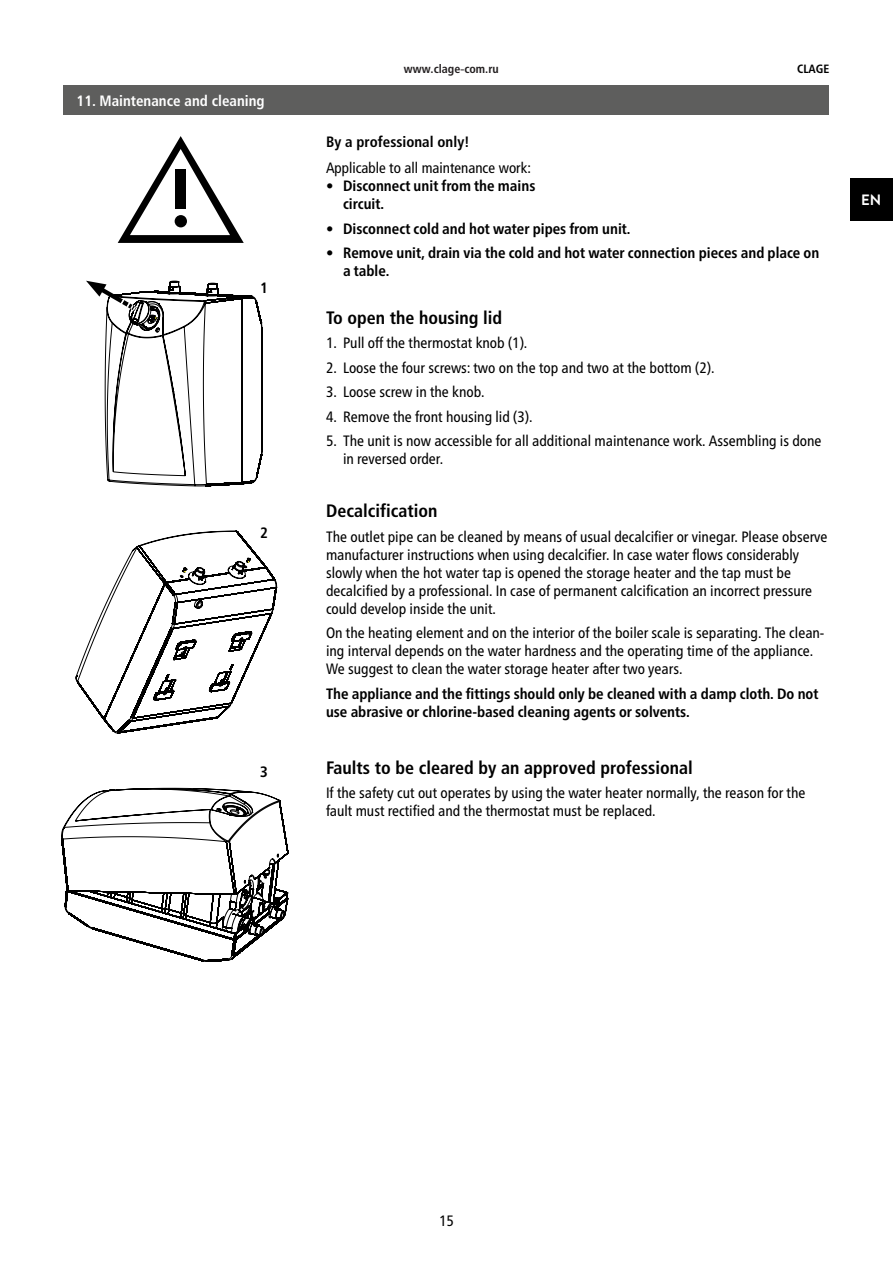
<style>
.page{position:relative;width:893px;height:1263px;background:#fff}
.page>*{position:absolute;margin:0;border:0;box-sizing:border-box;transform-origin:0 0}
.t1{font:700 condensed 18px "Frutiger LT Std";color:#000}
.t2{font:condensed 15px/18px "Frutiger Neue LTW1 G";color:#000}
.t3{font:700 condensed 15px/18px "Frutiger Neue LTW1 G";color:#000}
.t4{font:condensed 15px "Frutiger LT Std";color:#000}
.t5{font:700 condensed 15px "Frutiger LT Std";color:#fff}
.t6{font:700 condensed 15px "Frutiger LT Std";color:#000}
.t7{font:700 15px "Brandon Text";color:#fff}
.t8{font:700 condensed 12px "Frutiger LT Std";color:#231f20}
.t9{font:700 condensed 12px "Frutiger Neue LTW1 G";color:#000}
.s1{font-family:"Arial";font-weight:400;font-stretch:normal}
</style>
<div class="page">
<div style="left:850px;top:179px;width:43px;height:42px;background:#000"></div>
<svg style="left:118px;top:136px;width:126px;height:107px"></svg>
<div style="left:175px;top:170px;width:11px;height:39px;background:#000"></div>
<div style="left:175px;top:215px;width:12px;height:12px;background:#000;border-radius:50%"></div>
<svg style="left:61px;top:788px;width:227px;height:174px"></svg>
<svg style="left:76px;top:530px;width:202px;height:203px"></svg>
<svg style="left:86px;top:280px;width:176px;height:206px"></svg>
<div style="left:64px;top:85px;width:765px;height:30px;background:#5e5e5d"></div>
<p class="t5" style="left:77px;top:92px;width:189px">11. Maintenance and cleaning</p>
<p class="t6" style="left:260px;top:279px;width:9px">1</p>
<p class="t6" style="left:260px;top:524px;width:9px">2</p>
<p class="t3" style="left:260px;top:763px;width:9px">3</p>
<p class="t8" style="left:404px;top:62px;width:96px">www.clage<span class="s1">-</span>com.ru</p>
<p class="t9" style="left:797px;top:62px;width:34px">CLAGE</p>
<p class="t6" style="left:326px;top:133px;width:145px">By a professional only!</p>
<p class="t4" style="left:326px;top:159px;width:206px">Applicable to all maintenance work:</p>
<p class="t3" style="left:343px;top:177px;width:194px;text-indent:-17px">• Disconnect unit from the mains circuit.</p>
<p class="t3" style="left:326px;top:219px;width:306px">• Disconnect cold and hot water pipes from unit.</p>
<p class="t3" style="left:343px;top:244px;width:478px;text-indent:-17px">• Remove unit, drain via the cold and hot water connection pieces and place on a table.</p>
<p class="t1" style="left:326px;top:307px;width:178px">To open the housing lid</p>
<p class="t2" style="left:326px;top:334px;width:203px">1. Pull off the thermostat knob (1).</p>
<p class="t2" style="left:326px;top:358px;width:390px">2. Loose the four screws: two on the top and two at the bottom (2).</p>
<p class="t2" style="left:326px;top:383px;width:160px">3. Loose screw in the knob.</p>
<p class="t2" style="left:326px;top:407px;width:208px">4. Remove the front housing lid (3).</p>
<p class="t2" style="left:343px;top:432px;width:480px;text-indent:-17px">5. The unit is now accessible for all additional maintenance work. Assembling is done in reversed order.</p>
<p class="t1" style="left:326px;top:500px;width:113px">Decalcification</p>
<p class="t2" style="left:326px;top:527px;width:503px">The outlet pipe can be cleaned by means of usual decalcifier or vinegar. Please observe manufacturer instructions when using decalcifier. In case water flows considerably slowly when the hot water tap is opened the storage heater and the tap must be decalcified by a professional. In case of permanent calcification an incorrect pressure could develop inside the unit.</p>
<p class="t2" style="left:326px;top:624px;width:500px">On the heating element and on the interior of the boiler scale is separating. The clean&shy;ing interval depends on the water hardness and the operating time of the appliance.<br>We suggest to clean the water storage heater after two years.</p>
<p class="t3" style="left:326px;top:684px;width:494px">The appliance and the fittings should only be cleaned with a damp cloth. Do not use abrasive or chlorine-based cleaning agents or solvents.</p>
<p class="t1" style="left:326px;top:757px;width:368px">Faults to be cleared by an approved professional</p>
<p class="t2" style="left:326px;top:784px;width:481px">If the safety cut out operates by using the water heater normally, the reason for the fault must rectified and the thermostat must be replaced.</p>
<p class="t7" style="left:861px;top:189px;width:22px">EN</p>
<p class="t2" style="left:439px;top:1212px;width:16px">15</p>
</div>
